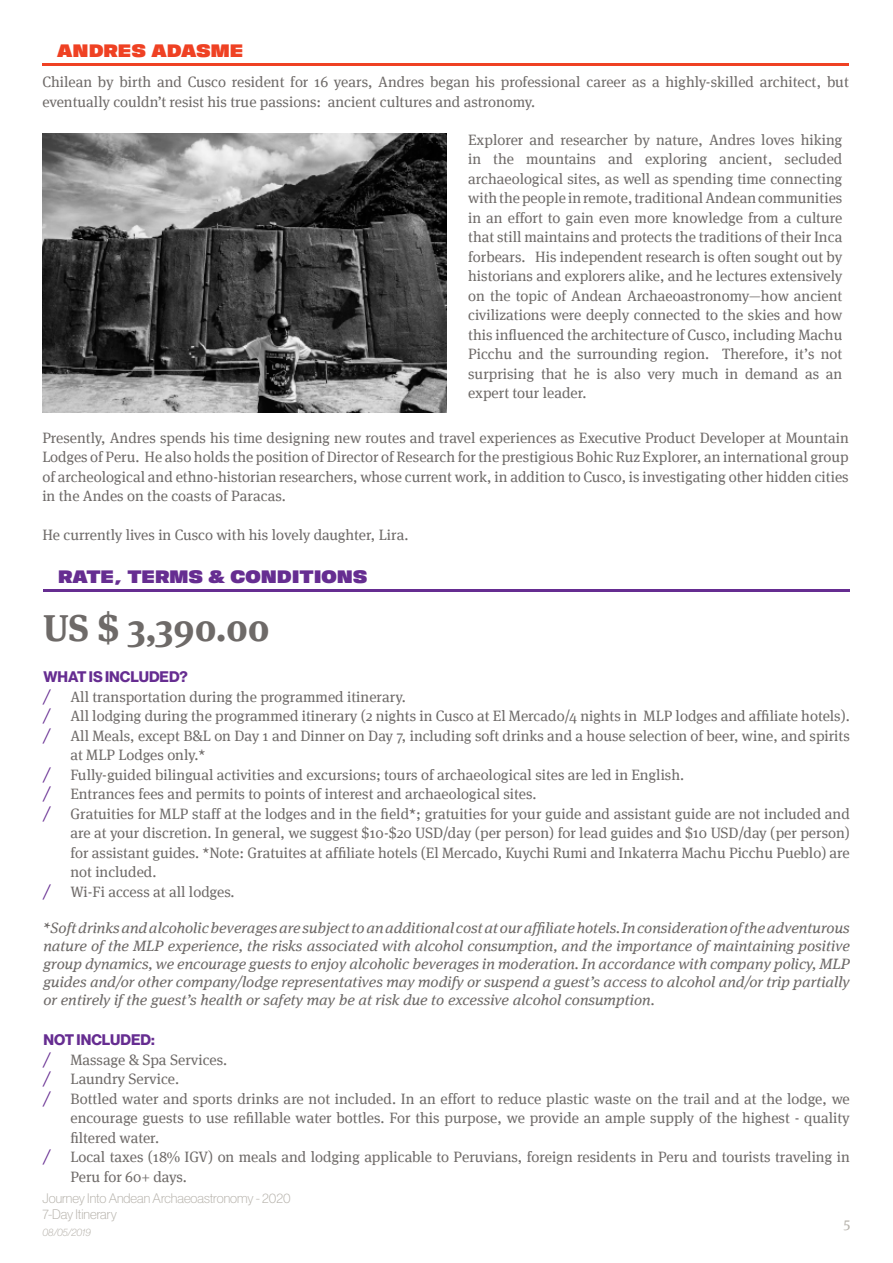
<style>
.page{position:relative;width:893px;height:1263px;background:#fff}
.page>*{position:absolute;margin:0;border:0;box-sizing:border-box;transform-origin:0 0}
.t1{font:700 37.5px "Meta Serif";color:#6e6a68}
.t2{font:18px "ATC Duel V8";color:#662d91}
.t3{font:18px "ATC Duel V8";color:#ef4123}
.t4{font:15px/19.5px "Meta Serif";color:#6e6a68;text-align:justify}
.t5{font:italic 15px/18px "Meta Serif";color:#6e6a68;text-align:justify;scale:1.05 1}
.t6{font:700 15px "Haas Grot Disp 75";color:#662d91}
.t7{font:15px "Meta Serif";color:#b6b2ab}
.t8{font:100 13.5px/16.5px "Haas Grot Disp 35";color:#b6b2ab}
.t9{font:italic 100 10.5px "Haas Grot Disp 36";color:#b6b2ab}
.s1{font-style:italic;font-size:16.5px;color:#662d91}
</style>
<div class="page">
<hr style="left:42px;top:64px;width:807px;height:2px;background:#ef4123">
<img style="left:43px;top:134px;width:404px;height:278px">
<hr style="left:43px;top:590px;width:807px;height:2px;background:#662d91">
<p class="t3" style="left:57px;top:39px;width:187px">ANDRES ADASME</p>
<p class="t4" style="left:42px;top:72px;width:808px">Chilean by birth and Cusco resident for 16 years, Andres began his professional career as a highly-skilled architect, but eventually couldn’t resist his true passions: ancient cultures and astronomy.</p>
<p class="t4" style="left:468px;top:130px;width:376px">Explorer and researcher by nature, Andres loves hiking in the mountains and exploring ancient, secluded archaeological sites, as well as spending time connecting with the people in remote, traditional Andean communities in an effort to gain even more knowledge from a culture that still maintains and protects the traditions of their Inca forbears. His independent research is often sought out by historians and explorers alike, and he lectures extensively on the topic of Andean Archaeoastronomy—how ancient civilizations were deeply connected to the skies and how this influenced the architecture of Cusco, including Machu Picchu and the surrounding region. Therefore, it’s not surprising that he is also very much in demand as an expert tour leader.</p>
<p class="t4" style="left:42px;top:428px;width:808px">Presently, Andres spends his time designing new routes and travel experiences as Executive Product Developer at Mountain Lodges of Peru. He also holds the position of Director of Research for the prestigious Bohic Ruz Explorer, an international group of archeological and ethno-historian researchers, whose current work, in addition to Cusco, is investigating other hidden cities in the Andes on the coasts of Paracas.</p>
<p class="t4" style="left:42px;top:525px;width:368px">He currently lives in Cusco with his lovely daughter, Lira.</p>
<p class="t2" style="left:58px;top:565px;width:311px">RATE, TERMS &amp; CONDITIONS</p>
<h1 class="t1" style="left:43px;top:605px;width:228px">US $ 3,390.00</h1>
<p class="t6" style="left:43px;top:668px;width:146px">WHAT IS INCLUDED?</p>
<p class="t4" style="left:43px;top:687px;width:364px"><span class="s1">/</span> All transportation during the programmed itinerary.</p>
<p class="t4" style="left:43px;top:706px;width:808px"><span class="s1">/</span> All lodging during the programmed itinerary (2 nights in Cusco at El Mercado/4 nights in MLP lodges and affiliate hotels).</p>
<p class="t4" style="left:43px;top:726px;width:808px"><span class="s1">/</span> All Meals, except B&amp;L on Day 1 and Dinner on Day 7, including soft drinks and a house selection of beer, wine, and spirits</p>
<p class="t4" style="left:70px;top:745px;width:137px">at MLP Lodges only.*</p>
<p class="t4" style="left:43px;top:765px;width:642px"><span class="s1">/</span> Fully-guided bilingual activities and excursions; tours of archaeological sites are led in English.</p>
<p class="t4" style="left:43px;top:784px;width:495px"><span class="s1">/</span> Entrances fees and permits to points of interest and archaeological sites.</p>
<p class="t4" style="left:43px;top:804px;width:808px"><span class="s1">/</span> Gratuities for MLP staff at the lodges and in the field*; gratuities for your guide and assistant guide are not included and</p>
<p class="t4" style="left:70px;top:823px;width:781px">are at your discretion. In general, we suggest $10-$20 USD/day (per person) for lead guides and $10 USD/day (per person)</p>
<p class="t4" style="left:70px;top:843px;width:781px">for assistant guides. *Note: Gratuites at affiliate hotels (El Mercado, Kuychi Rumi and Inkaterra Machu Picchu Pueblo) are</p>
<p class="t4" style="left:70px;top:862px;width:88px">not included.</p>
<p class="t4" style="left:43px;top:882px;width:193px"><span class="s1">/</span> Wi-Fi access at all lodges.</p>
<p class="t5" style="left:43px;top:918px;width:770px">*Soft drinks and alcoholic beverages are subject to an additional cost at our affiliate hotels. In consideration of the adventurous nature of the MLP experience, the risks associated with alcohol consumption, and the importance of maintaining positive group dynamics, we encourage guests to enjoy alcoholic beverages in moderation. In accordance with company policy, MLP guides and/or other company/lodge representatives may modify or suspend a guest’s access to alcohol and/or trip partially or entirely if the guest’s health or safety may be at risk due to excessive alcohol consumption.</p>
<p class="t6" style="left:43px;top:1031px;width:113px">NOT INCLUDED:</p>
<p class="t4" style="left:43px;top:1050px;width:185px"><span class="s1">/</span> Massage &amp; Spa Services.</p>
<p class="t4" style="left:43px;top:1069px;width:137px"><span class="s1">/</span> Laundry Service.</p>
<p class="t4" style="left:43px;top:1089px;width:808px"><span class="s1">/</span> Bottled water and sports drinks are not included. In an effort to reduce plastic waste on the trail and at the lodge, we</p>
<p class="t4" style="left:70px;top:1108px;width:781px">encourage guests to use refillable water bottles. For this purpose, we provide an ample supply of the highest - quality</p>
<p class="t4" style="left:70px;top:1128px;width:90px">filtered water.</p>
<p class="t4" style="left:43px;top:1147px;width:808px"><span class="s1">/</span> Local taxes (18% IGV) on meals and lodging applicable to Peruvians, foreign residents in Peru and tourists traveling in</p>
<p class="t4" style="left:70px;top:1167px;width:118px">Peru for 60+ days.</p>
<p class="t8" style="left:43px;top:1190px;width:250px">Journey Into Andean Archaeoastronomy - 2020<br>7-Day Itinerary</p>
<p class="t9" style="left:43px;top:1226px;width:50px">08/05/2019</p>
<p class="t7" style="left:843px;top:1214px;width:8px">5</p>
</div>
